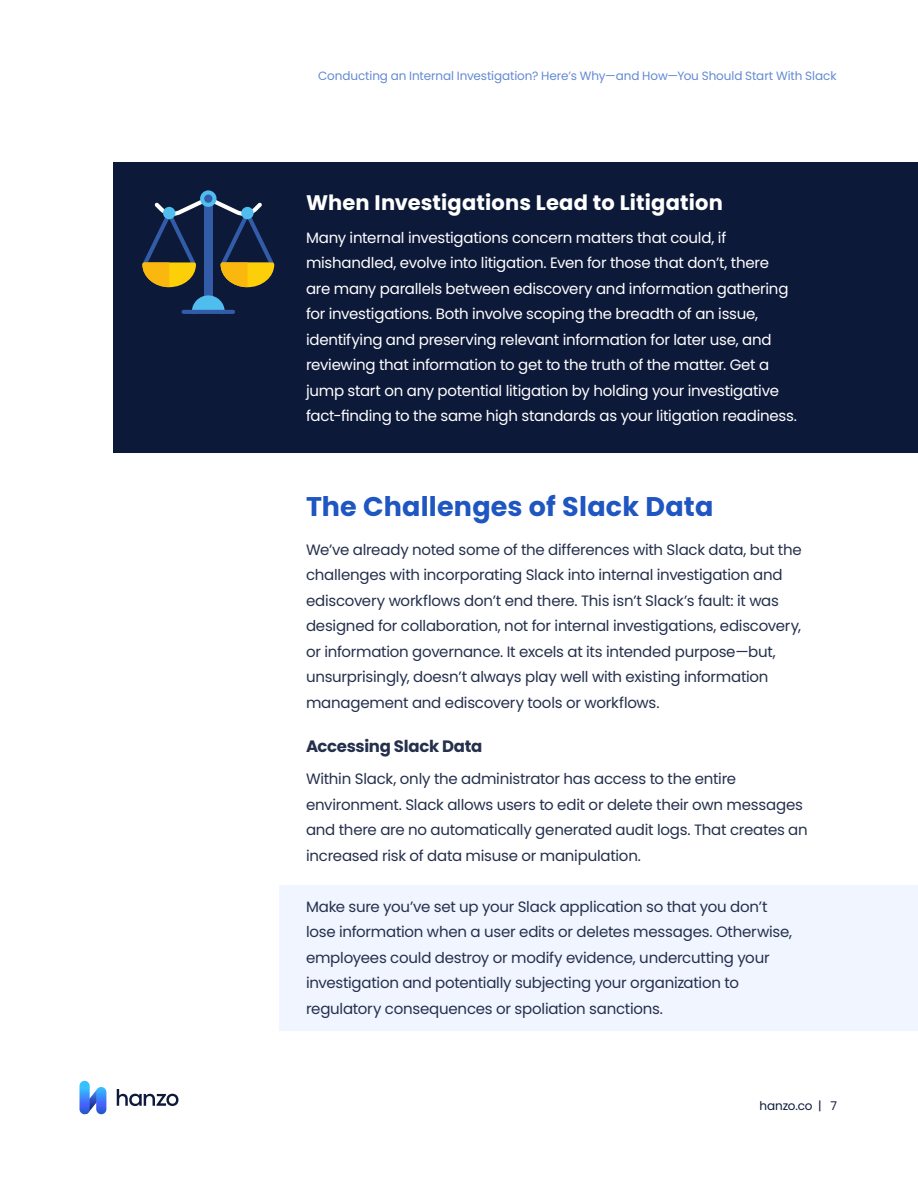
<style>
.page{position:relative;width:918px;height:1188px;background:#fff}
.page>*{position:absolute;margin:0;border:0;box-sizing:border-box;transform-origin:0 0}
.t1{font:700 27px "Poppins";letter-spacing:.01em;color:#1f56c1}
.t2{font:700 21px "Poppins";letter-spacing:.01em;color:#fff}
.t3{font:700 16.5px "Poppins";letter-spacing:-.02em;color:#25304d}
.t4{font:15px/25.5px "Poppins";letter-spacing:-.015em;color:#25304d}
.t5{font:15px/25.5px "Poppins";letter-spacing:-.015em;color:#fff}
.t6{font:12px "Poppins";letter-spacing:-.005em;color:#1f56c1}
.t7{font:12px "Poppins";letter-spacing:-.01em;color:#0d1939}
</style>
<div class="page">
<svg style="left:117px;top:1089px;width:61px;height:17px"></svg>
<svg style="left:81px;top:1087px;width:24px;height:27px"></svg>
<svg style="left:96px;top:1087px;width:10px;height:27px"></svg>
<svg style="left:80px;top:1081px;width:10px;height:33px"></svg>
<div style="left:280px;top:885px;width:638px;height:145px;background:#f0f5ff"></div>
<div style="left:113px;top:162px;width:805px;height:290px;background:#0d1939"></div>
<div style="left:204px;top:204px;width:8px;height:93px;background:#335ca8"></div>
<svg style="left:192px;top:295px;width:33px;height:15px"></svg>
<hr style="left:182px;top:310px;width:53px;height:4px;background:#335ca8;border-radius:2px">
<svg style="left:142px;top:200px;width:62px;height:87px"></svg>
<svg style="left:212px;top:200px;width:62px;height:87px"></svg>
<div style="left:163px;top:207px;width:12px;height:12px;background:#4fbded;border-radius:50%"></div>
<div style="left:241px;top:207px;width:13px;height:12px;background:#4fbded;border-radius:50%"></div>
<svg style="left:200px;top:190px;width:17px;height:17px"></svg>
<div style="left:204px;top:195px;width:8px;height:8px;background:#335ca8;border-radius:50%"></div>
<p class="t6" style="left:318px;top:69px;width:520px">Conducting an Internal Investigation? Here’s Why—and How—You Should Start With Slack</p>
<h2 class="t2" style="left:306px;top:191px;width:418px">When Investigations Lead to Litigation</h2>
<p class="t5" style="left:306px;top:225px;width:493px">Many internal investigations concern matters that could, if mishandled, evolve into litigation. Even for those that don’t, there are many parallels between ediscovery and information gathering for investigations. Both involve scoping the breadth of an issue, identifying and preserving relevant information for later use, and reviewing that information to get to the truth of the matter. Get a jump start on any potential litigation by holding your investigative fact-finding to the same high standards as your litigation readiness.</p>
<h1 class="t1" style="left:306px;top:491px;width:409px">The Challenges of Slack Data</h1>
<p class="t4" style="left:306px;top:537px;width:497px">We’ve already noted some of the differences with Slack data, but the challenges with incorporating Slack into internal investigation and ediscovery workflows don’t end there. This isn’t Slack’s fault: it was designed for collaboration, not for internal investigations, ediscovery, or information governance. It excels at its intended purpose—but, unsurprisingly, doesn’t always play well with existing information management and ediscovery tools or workflows.</p>
<p class="t3" style="left:306px;top:737px;width:178px">Accessing Slack Data</p>
<p class="t4" style="left:306px;top:766px;width:503px">Within Slack, only the administrator has access to the entire environment. Slack allows users to edit or delete their own messages and there are no automatically generated audit logs. That creates an increased risk of data misuse or manipulation.</p>
<p class="t4" style="left:306px;top:894px;width:488px">Make sure you’ve set up your Slack application so that you don’t lose information when a user edits or deletes messages. Otherwise, employees could destroy or modify evidence, undercutting your investigation and potentially subjecting your organization to regulatory consequences or spoliation sanctions.</p>
<p class="t7" style="left:760px;top:1099px;width:79px">hanzo.co | 7</p>
</div>
